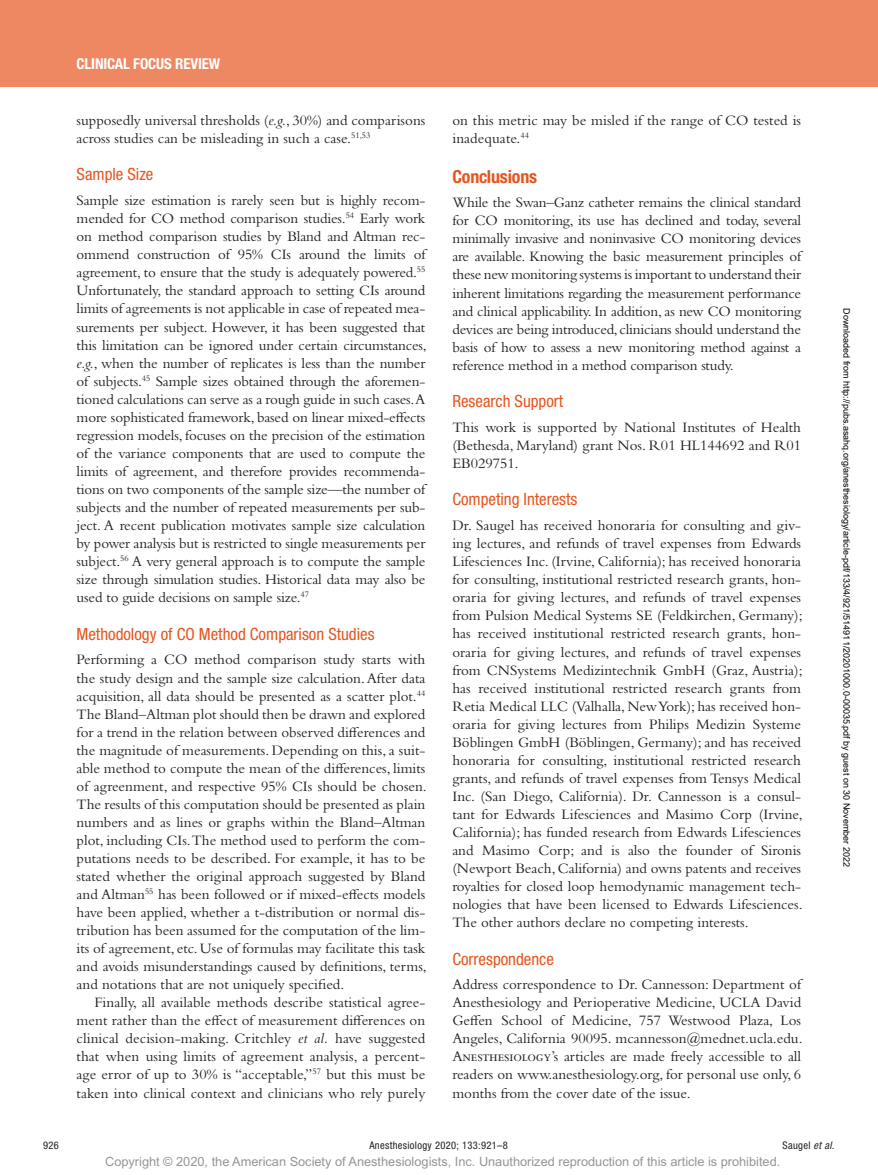
<style>
.page{position:relative;width:878px;height:1175px;background:#fff}
.page>*{position:absolute;margin:0;border:0;box-sizing:border-box;transform-origin:0 0}
.t1{font:700 condensed 18px "Helvetica Neue LT Std";color:#e6551f}
.t2{font:condensed 16.8px "Helvetica Neue LT Std";color:#e6551f}
.t3{font:15px/18px "Bembo Std";color:#231f20;text-align:justify}
.t4{font:700 condensed 15px "Helvetica Neue LT Std";letter-spacing:-.01em;color:#fff}
.t5{font:12.75px "Arial MT Std";color:#939598}
.t6{font:condensed 10.5px "Helvetica Neue LT Std";letter-spacing:.03em;color:#231f20}
.t7{font:9px "Arial";color:#000}
.s1{font-style:italic}
</style>
<div class="page">
<div style="left:0;top:0;width:878px;height:86px;background:#ed8862"></div>
<p class="t4" style="left:77px;top:54px;width:145px">CLINICAL FOCUS REVIEW</p>
<p class="t3" style="left:77px;top:111px;width:350px">supposedly universal thresholds (<span class="s1">e.g.</span>, 30%) and comparisons across studies can be misleading in such a case.<sup>51,53</sup></p>
<p class="t2" style="left:77px;top:165px;width:78px">Sample Size</p>
<p class="t3" style="left:77px;top:191px;width:352px">Sample size estimation is rarely seen but is highly recom&shy;mended for CO method comparison studies.<sup>54</sup> Early work on method comparison studies by Bland and Altman rec&shy;ommend construction of 95% CIs around the limits of agreement, to ensure that the study is adequately powered.<sup>55<br></sup>Unfortunately, the standard approach to setting CIs around limits of agreements is not applicable in case of repeated mea&shy;surements per subject. However, it has been suggested that this limitation can be ignored under certain circumstances, <span class="s1">e.g.</span>, when the number of replicates is less than the number of subjects.<sup>45</sup> Sample sizes obtained through the aforemen&shy;tioned calculations can serve as a rough guide in such cases.A more sophisticated framework, based on linear mixed-effects regression models, focuses on the precision of the estimation of the variance components that are used to compute the limits of agreement, and therefore provides recommenda&shy;tions on two components of the sample size—the number of subjects and the number of repeated measurements per sub&shy;ject. A recent publication motivates sample size calculation by power analysis but is restricted to single measurements per subject.<sup>56</sup> A very general approach is to compute the sample size through simulation studies. Historical data may also be used to guide decisions on sample size.<sup>47</sup></p>
<p class="t2" style="left:77px;top:624px;width:299px">Methodology of CO Method Comparison Studies</p>
<p class="t3" style="left:77px;top:650px;width:352px">Performing a CO method comparison study starts with the study design and the sample size calculation. After data acquisition, all data should be presented as a scatter plot.<sup>44<br></sup>The Bland–Altman plot should then be drawn and explored for a trend in the relation between observed differences and the magnitude of measurements. Depending on this, a suit&shy;able method to compute the mean of the differences, limits of agreenment, and respective 95% CIs should be chosen.<br>The results of this computation should be presented as plain numbers and as lines or graphs within the Bland–Altman plot, including CIs.The method used to perform the com&shy;putations needs to be described. For example, it has to be stated whether the original approach suggested by Bland and Altman<sup>55</sup> has been followed or if mixed-effects models have been applied, whether a t-distribution or normal dis&shy;tribution has been assumed for the computation of the lim&shy;its of agreement, etc. Use of formulas may facilitate this task and avoids misunderstandings caused by definitions, terms, and notations that are not uniquely specified.</p>
<p class="t3" style="left:77px;top:993px;width:350px;text-indent:18px">Finally, all available methods describe statistical agree&shy;ment rather than the effect of measurement differences on clinical decision-making. Critchley <span class="s1">et al.</span> have suggested that when using limits of agreement analysis, a percent&shy;age error of up to 30% is “acceptable,”<sup>57</sup> but this must be taken into clinical context and clinicians who rely purely</p>
<p class="t3" style="left:452px;top:111px;width:350px">on this metric may be misled if the range of CO tested is inadequate.<sup>44</sup></p>
<p class="t1" style="left:452px;top:165px;width:86px">Conclusions</p>
<p class="t3" style="left:452px;top:193px;width:350px">While the Swan–Ganz catheter remains the clinical standard for CO monitoring, its use has declined and today, several minimally invasive and noninvasive CO monitoring devices are available. Knowing the basic measurement principles of these new monitoring systems is important to understand their inherent limitations regarding the measurement performance and clinical applicability. In addition, as new CO monitoring devices are being introduced, clinicians should understand the basis of how to assess a new monitoring method against a reference method in a method comparison study.</p>
<p class="t2" style="left:452px;top:391px;width:112px">Research Support</p>
<p class="t3" style="left:452px;top:418px;width:350px">This work is supported by National Institutes of Health (Bethesda, Maryland) grant Nos. R01 HL144692 and R01<br>EB029751.</p>
<p class="t2" style="left:452px;top:490px;width:126px">Competing Interests</p>
<p class="t3" style="left:452px;top:516px;width:352px">Dr. Saugel has received honoraria for consulting and giv&shy;ing lectures, and refunds of travel expenses from Edwards Lifesciences Inc. (Irvine, California); has received honoraria for consulting, institutional restricted research grants, hon&shy;oraria for giving lectures, and refunds of travel expenses from Pulsion Medical Systems SE (Feldkirchen, Germany); has received institutional restricted research grants, hon&shy;oraria for giving lectures, and refunds of travel expenses from CNSystems Medizintechnik GmbH (Graz, Austria); has received institutional restricted research grants from Retia Medical LLC (Valhalla, New York); has received hon&shy;oraria for giving lectures from Philips Medizin Systeme Böblingen GmbH (Böblingen, Germany); and has received honoraria for consulting, institutional restricted research grants, and refunds of travel expenses from Tensys Medical Inc. (San Diego, California). Dr. Cannesson is a consul&shy;tant for Edwards Lifesciences and Masimo Corp (Irvine, California); has funded research from Edwards Lifesciences and Masimo Corp; and is also the founder of Sironis (Newport Beach, California) and owns patents and receives royalties for closed loop hemodynamic management tech&shy;nologies that have been licensed to Edwards Lifesciences.<br>The other authors declare no competing interests.</p>
<p class="t2" style="left:452px;top:948px;width:103px">Correspondence</p>
<p class="t3" style="left:452px;top:975px;width:352px">Address correspondence to Dr. Cannesson: Department of Anesthesiology and Perioperative Medicine, UCLA David Geffen School of Medicine, 757 Westwood Plaza, Los Angeles, California 90095. mcannesson@mednet.ucla.edu.<br>Anesthesiology’s articles are made freely accessible to all readers on www.anesthesiology.org, for personal use only, 6 months from the cover date of the issue.</p>
<p class="t7" style="left:850px;top:308px;width:560px;rotate:90deg">Downloaded from http://pubs.asahq.org/anesthesiology/article-pdf/133/4/921/514911/20201000.0-00035.pdf by guest on 30 November 2022</p>
<p class="t6" style="left:43px;top:1139px;width:17px">926</p>
<p class="t6" style="left:369px;top:1139px;width:140px">Anesthesiology 2020; 133:921–8</p>
<p class="t6" style="left:782px;top:1139px;width:53px">Saugel <span class="s1">et al.</span></p>
<p class="t5" style="left:105px;top:1154px;width:676px">Copyright © 2020, the American Society of Anesthesiologists, Inc. Unauthorized reproduction of this article is prohibited.</p>
</div>
